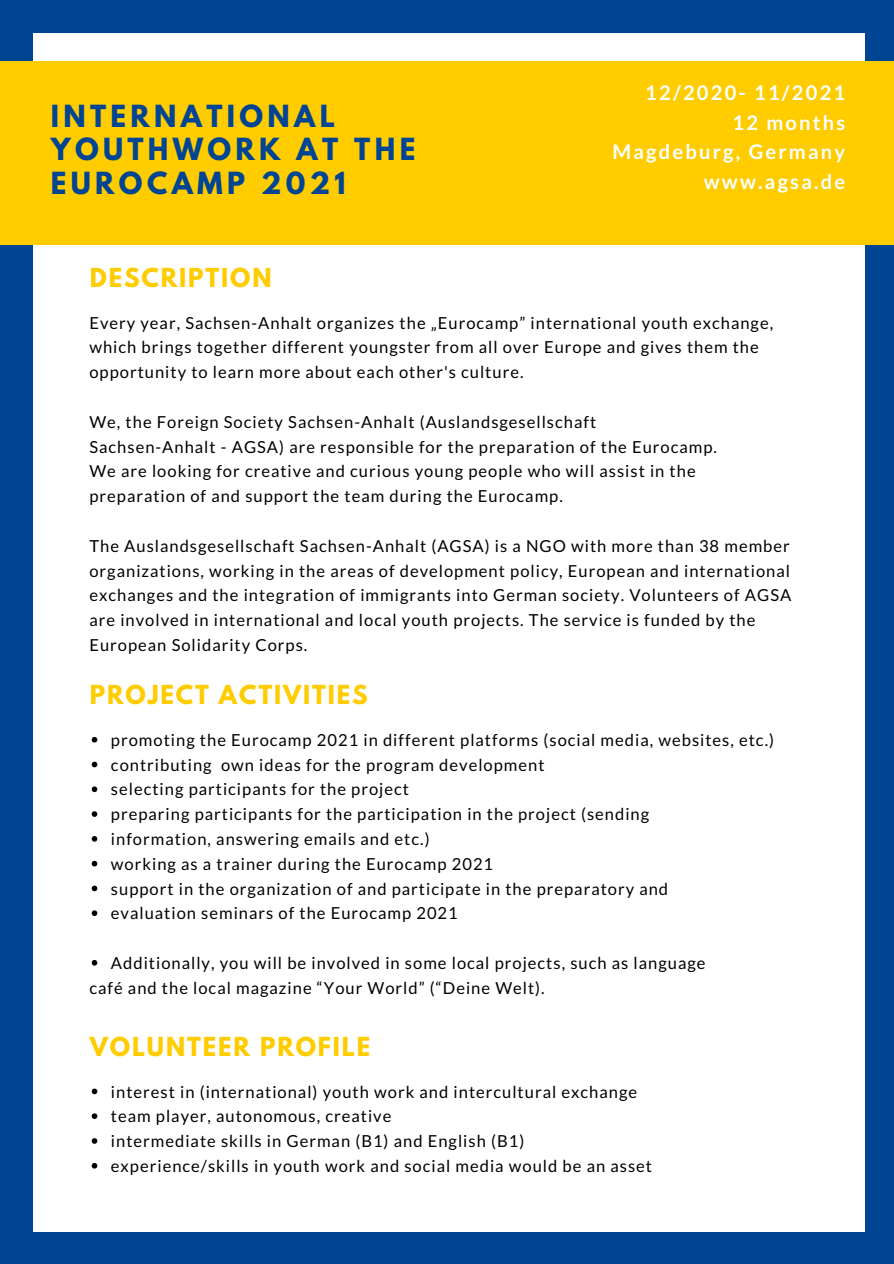
<style>
.page{position:relative;width:894px;height:1264px;background:#fff}
.page>*{position:absolute;margin:0;border:0;box-sizing:border-box;transform-origin:0 0}
.t1{font:700 27px/33.8px "League Spartan";letter-spacing:.16em;color:#004494}
.t2{font:700 23.25px "League Spartan";letter-spacing:.08em;color:#fc0}
.t3{font:700 20.1px/29.7px "Lato";letter-spacing:.11em;color:#fff;text-align:right}
.t4{font:16.5px/24.8px "Lato";letter-spacing:.06em;color:#000}
</style>
<div class="page">
<div style="left:0;top:0;width:893px;height:1263px;background:#004494"></div>
<div style="left:34px;top:33px;width:830px;height:1198px;background:#fff"></div>
<svg style="left:92px;top:737px;width:5px;height:5px"></svg>
<svg style="left:92px;top:761px;width:5px;height:6px"></svg>
<svg style="left:92px;top:786px;width:5px;height:6px"></svg>
<svg style="left:92px;top:811px;width:5px;height:5px"></svg>
<svg style="left:92px;top:836px;width:5px;height:5px"></svg>
<svg style="left:92px;top:860px;width:5px;height:6px"></svg>
<svg style="left:92px;top:885px;width:5px;height:6px"></svg>
<svg style="left:92px;top:910px;width:5px;height:6px"></svg>
<svg style="left:92px;top:960px;width:5px;height:5px"></svg>
<div style="left:0;top:61px;width:893px;height:183px;background:#fc0"></div>
<svg style="left:92px;top:1088px;width:5px;height:6px"></svg>
<svg style="left:92px;top:1113px;width:5px;height:5px"></svg>
<svg style="left:92px;top:1138px;width:5px;height:5px"></svg>
<svg style="left:92px;top:1163px;width:5px;height:5px"></svg>
<h1 class="t1" style="left:51px;top:102px;width:366px">INTERNATIONAL<br>YOUTHWORK AT THE<br>EUROCAMP 2021</h1>
<h2 class="t2" style="left:90px;top:266px;width:183px">DESCRIPTION</h2>
<p class="t3" style="left:612px;top:77px;width:234px">12/2020- 11/2021<br>12 months<br>Magdeburg, Germany www.agsa.de</p>
<p class="t4" style="left:89px;top:310px;width:685px">Every year, Sachsen-Anhalt organizes the „Eurocamp” international youth exchange, which brings together different youngster from all over Europe and gives them the opportunity to learn more about each other's culture.</p>
<p class="t4" style="left:89px;top:409px;width:629px">We, the Foreign Society Sachsen-Anhalt (Auslandsgesellschaft Sachsen-Anhalt - AGSA) are responsible for the preparation of the Eurocamp.<br>We are looking for creative and curious young people who will assist in the preparation of and support the team during the Eurocamp.</p>
<p class="t4" style="left:89px;top:533px;width:703px">The Auslandsgesellschaft Sachsen-Anhalt (AGSA) is a NGO with more than 38 member organizations, working in the areas of development policy, European and international exchanges and the integration of immigrants into German society. Volunteers of AGSA are involved in international and local youth projects. The service is funded by the European Solidarity Corps.</p>
<h2 class="t2" style="left:90px;top:683px;width:279px">PROJECT ACTIVITIES</h2>
<p class="t4" style="left:111px;top:727px;width:664px">promoting the Eurocamp 2021 in different platforms (social media, websites, etc.) contributing own ideas for the program development<br>selecting participants for the project<br>preparing participants for the participation in the project (sending<br>information, answering emails and etc.)<br>working as a trainer during the Eurocamp 2021<br>support in the organization of and participate in the preparatory and<br>evaluation seminars of the Eurocamp 2021</p>
<p class="t4" style="left:89px;top:950px;width:617px;text-indent:22px">Additionally, you will be involved in some local projects, such as language café and the local magazine “Your World” (“Deine Welt).</p>
<h2 class="t2" style="left:90px;top:1034px;width:282px">VOLUNTEER PROFILE</h2>
<p class="t4" style="left:111px;top:1078px;width:542px">interest in (international) youth work and intercultural exchange team player, autonomous, creative<br>intermediate skills in German (B1) and English (B1) experience/skills in youth work and social media would be an asset</p>
</div>
